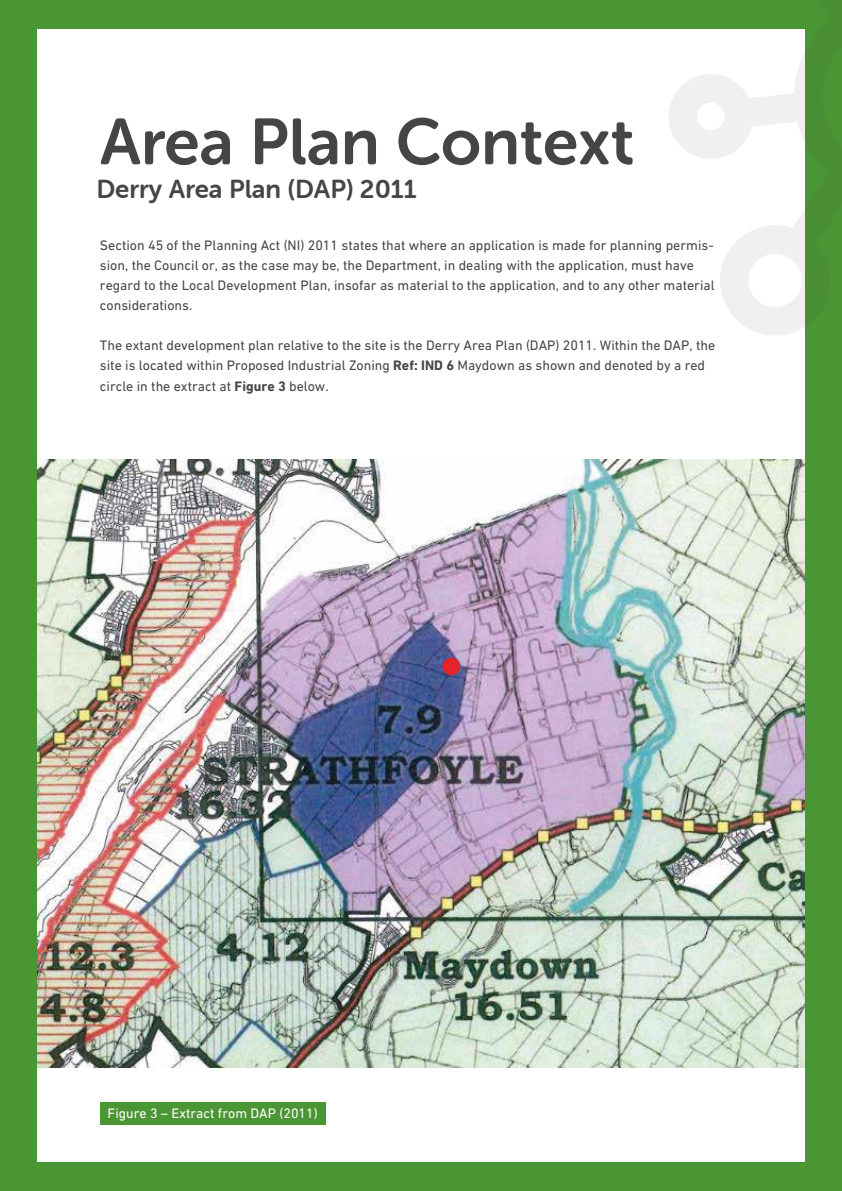
<style>
.page{position:relative;width:842px;height:1191px;background:#4b9634}
.page>*{position:absolute;margin:0;border:0;box-sizing:border-box;transform-origin:0 0}
.t1{font:64.7px "Museo Sans Rounded 700";color:#464545}
.t2{font:26px "Museo Sans Rounded 700";color:#464545}
.t3{font:14px/20px "DIN Next LT Pro";color:#464545}
.t4{font:14px "DIN Next LT Pro";color:#fff}
.s1{font-weight:700}
</style>
<div class="page">
<div style="left:37px;top:29px;width:768px;height:1132px;background:#fff"></div>
<div style="left:100px;top:1102px;width:226px;height:23px;background:#4b9634"></div>
<svg style="left:669px;top:53px;width:136px;height:283px"></svg>
<img style="left:37px;top:460px;width:768px;height:607px">
<div style="left:442px;top:657px;width:18px;height:18px;background:#e5232b;border-radius:50%"></div>
<h1 class="t1" style="left:100px;top:106px;width:536px">Area Plan Context</h1>
<h2 class="t2" style="left:96px;top:175px;width:322px">Derry Area Plan (DAP) 2011</h2>
<p class="t3" style="left:100px;top:235px;width:616px">Section 45 of the Planning Act (NI) 2011 states that where an application is made for planning permis&shy;sion, the Council or, as the case may be, the Department, in dealing with the application, must have regard to the Local Development Plan, insofar as material to the application, and to any other material considerations.</p>
<p class="t3" style="left:100px;top:335px;width:617px">The extant development plan relative to the site is the Derry Area Plan (DAP) 2011. Within the DAP, the site is located within Proposed Industrial Zoning <span class="s1">Ref: IND 6</span> Maydown as shown and denoted by a red circle in the extract at <span class="s1">Figure 3</span> below.</p>
<p class="t4" style="left:108px;top:1104px;width:212px">Figure 3 – Extract from DAP (2011)</p>
</div>
